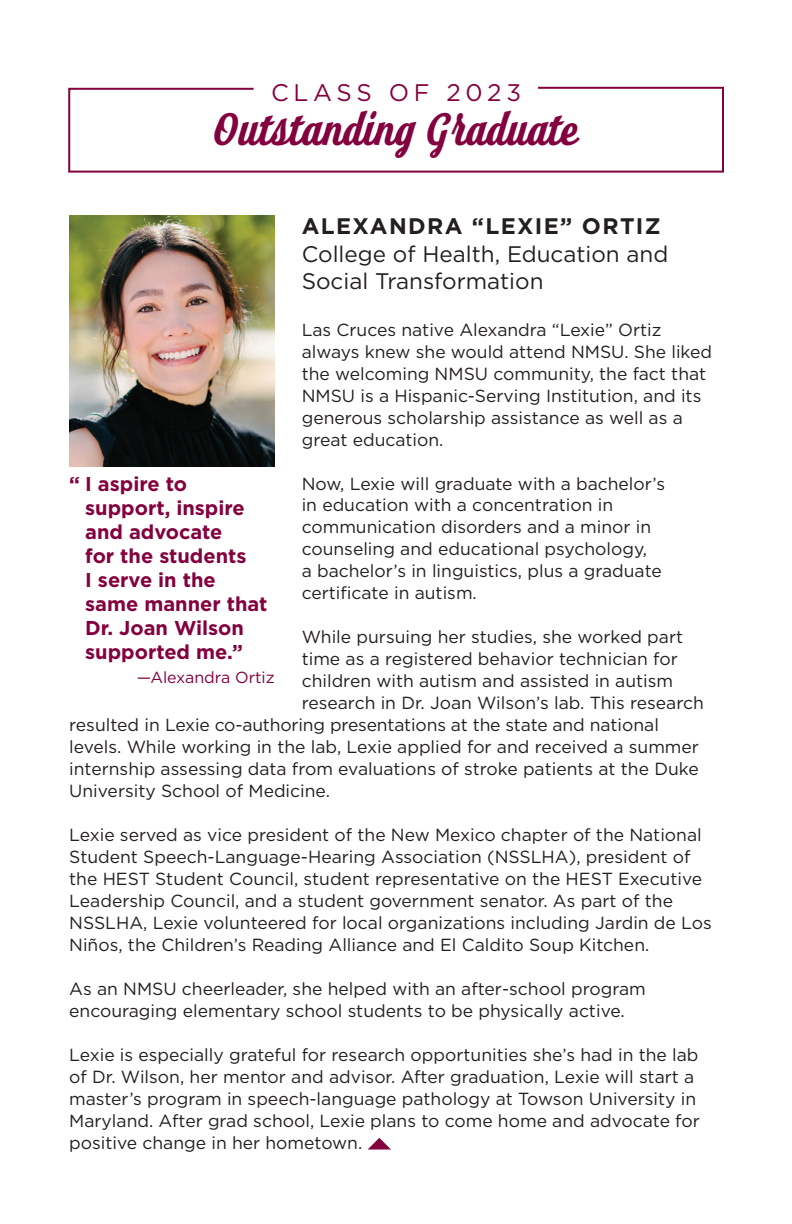
<style>
.page{position:relative;width:792px;height:1224px;background:#fff}
.page>*{position:absolute;margin:0;border:0;box-sizing:border-box;transform-origin:0 0}
.t1{font:700 46px "Look Script";color:#83013e}
.t2{font:24px "Gotham";letter-spacing:.2em;color:#83013e}
.t3{font:22.4px/28px "Gotham";color:#231f20}
.t4{font:700 22.4px "Gotham";letter-spacing:.06em;color:#231f20}
.t5{font:700 20px/24px "Gotham";color:#83013e}
.t6{font:17.6px/22px "Gotham";color:#231f20}
.t7{font:16px "Gotham";color:#83013e}
</style>
<div class="page">
<svg style="left:367px;top:1138px;width:24px;height:12px"></svg>
<svg style="left:68px;top:86px;width:656px;height:87px"></svg>
<img style="left:69px;top:216px;width:206px;height:250px">
<h2 class="t2" style="left:271px;top:77px;width:252px">CLASS OF 2023</h2>
<h1 class="t1" style="left:214px;top:102px;width:367px">Outstanding Graduate</h1>
<p class="t4" style="left:302px;top:211px;width:361px">ALEXANDRA “LEXIE” ORTIZ</p>
<p class="t3" style="left:302px;top:239px;width:368px">College of Health, Education and<br>Social Transformation</p>
<p class="t6" style="left:302px;top:318px;width:412px">Las Cruces native Alexandra “Lexie” Ortiz always knew she would attend NMSU. She liked the welcoming NMSU community, the fact that NMSU is a Hispanic-Serving Institution, and its generous scholarship assistance as well as a great education.</p>
<p class="t6" style="left:302px;top:472px;width:365px">Now, Lexie will graduate with a bachelor’s in education with a concentration in communication disorders and a minor in counseling and educational psychology,<br>a bachelor’s in linguistics, plus a graduate certificate in autism.</p>
<p class="t6" style="left:302px;top:626px;width:383px">While pursuing her studies, she worked part</p>
<p class="t6" style="left:302px;top:648px;width:378px">time as a registered behavior technician for</p>
<p class="t6" style="left:302px;top:670px;width:373px">children with autism and assisted in autism</p>
<p class="t6" style="left:302px;top:692px;width:404px">research in Dr. Joan Wilson’s lab. This research</p>
<p class="t6" style="left:69px;top:714px;width:591px">resulted in Lexie co-authoring presentations at the state and national</p>
<p class="t6" style="left:69px;top:736px;width:631px">levels. While working in the lab, Lexie applied for and received a summer</p>
<p class="t6" style="left:69px;top:758px;width:631px">internship assessing data from evaluations of stroke patients at the Duke</p>
<p class="t6" style="left:69px;top:780px;width:262px">University School of Medicine.</p>
<p class="t6" style="left:69px;top:824px;width:644px">Lexie served as vice president of the New Mexico chapter of the National Student Speech-Language-Hearing Association (NSSLHA), president of the HEST Student Council, student representative on the HEST Executive Leadership Council, and a student government senator. As part of the NSSLHA, Lexie volunteered for local organizations including Jardin de Los Niños, the Children’s Reading Alliance and El Caldito Soup Kitchen.</p>
<p class="t6" style="left:69px;top:978px;width:578px">As an NMSU cheerleader, she helped with an after-school program encouraging elementary school students to be physically active.</p>
<p class="t6" style="left:69px;top:1044px;width:632px">Lexie is especially grateful for research opportunities she’s had in the lab of Dr. Wilson, her mentor and advisor. After graduation, Lexie will start a master’s program in speech-language pathology at Towson University in Maryland. After grad school, Lexie plans to come home and advocate for positive change in her hometown.</p>
<p class="t5" style="left:85px;top:472px;width:184px;text-indent:-16px">“ I aspire to support, inspire and advocate<br>for the students<br>I serve in the same manner that<br>Dr. Joan Wilson supported me.”</p>
<p class="t7" style="left:137px;top:667px;width:140px">—Alexandra Ortiz</p>
</div>
